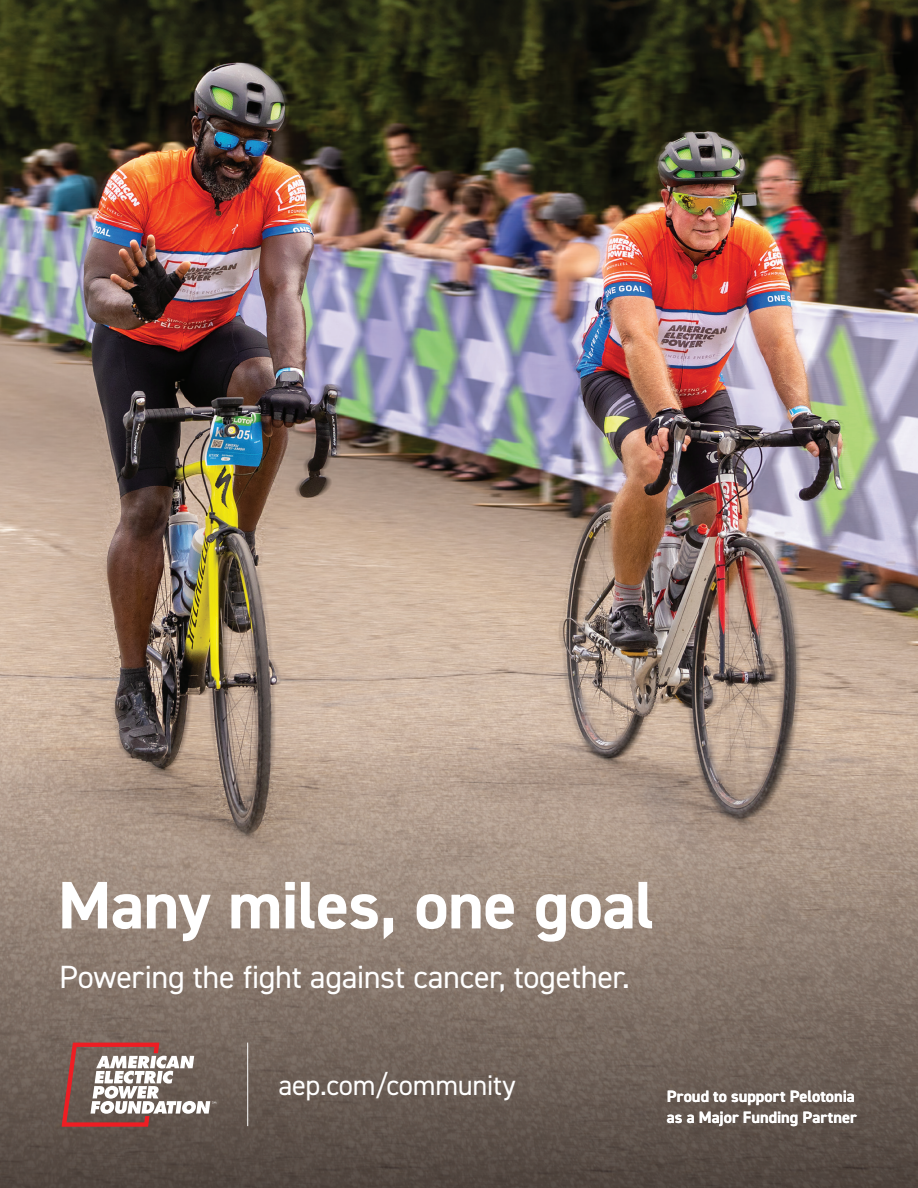
<style>
.page{position:relative;width:918px;height:1188px;background:#fff}
.page>*{position:absolute;margin:0;border:0;box-sizing:border-box;transform-origin:0 0}
.t1{font:700 67.5px "DIN2014";letter-spacing:-.015em;color:#fff}
.t2{font:32.25px "DIN2014";letter-spacing:-.015em;color:#fff}
.t3{font:28.5px "DIN2014";letter-spacing:-.01em;color:#fff}
.t4{font:700 16.5px/21px "DIN2014";color:#fff}
</style>
<div class="page">
<img style="left:0;top:0;width:918px;height:745px">
<svg style="left:0;top:745px;width:918px;height:443px;background:#89786d"></svg>
<hr style="left:247px;top:1043px;width:1px;height:83px;background:#fff">
<svg style="left:62px;top:1043px;width:154px;height:84px"></svg>
<p class="t1" style="left:58px;top:860px;width:598px">Many miles, one goal</p>
<p class="t2" style="left:59px;top:957px;width:572px">Powering the fight against cancer, together.</p>
<p class="t3" style="left:278px;top:1067px;width:239px">aep.com/community</p>
<p class="t4" style="left:667px;top:1086px;width:191px">Proud to support Pelotonia as a Major Funding Partner</p>
</div>
